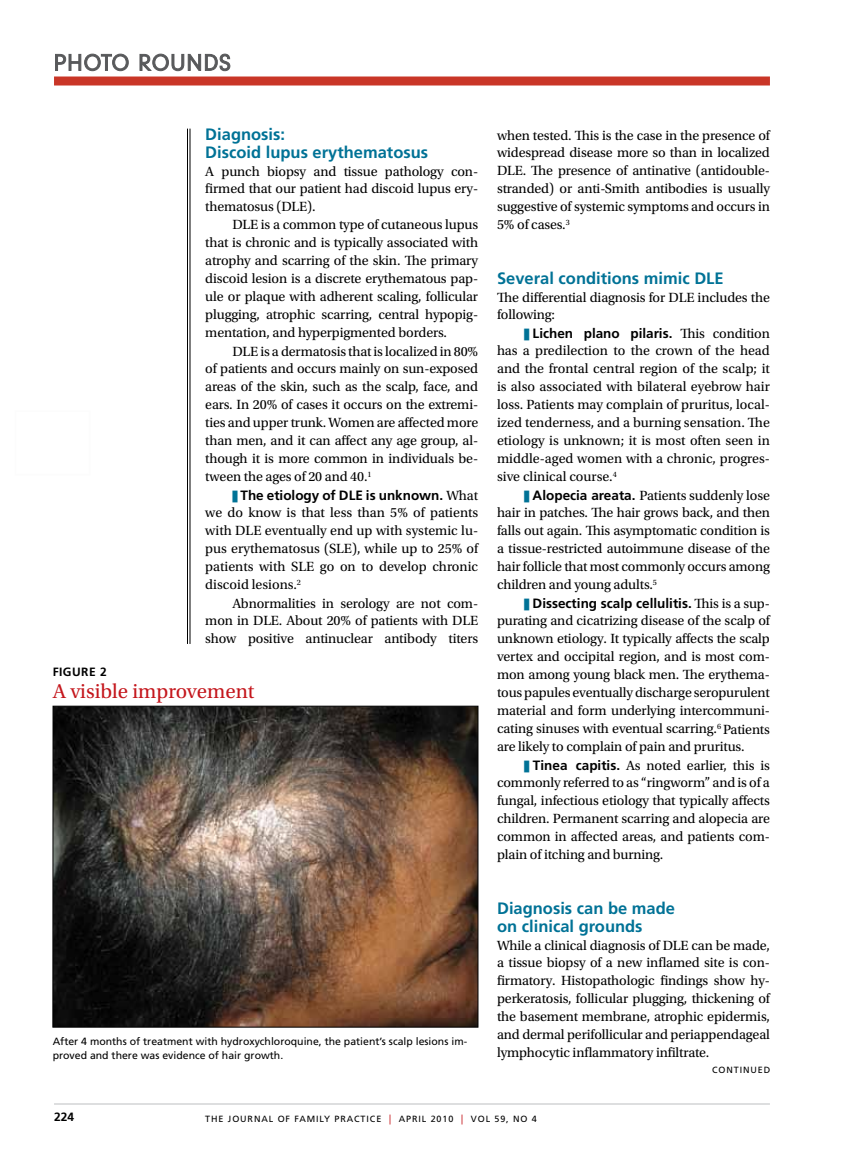
<style>
.page{position:relative;width:851px;height:1161px;background:#fff}
.page>*{position:absolute;margin:0;border:0;box-sizing:border-box;transform-origin:0 0}
.t1{font:21px "Utopia Std";color:#c4161c}
.t2{font:700 16.5px/18px "Frutiger LT Std";color:#007296}
.t3{font:14.1px/18px "Utopia Std";letter-spacing:-.01em;color:#000;text-align:justify}
.t4{font:700 13.5px "Frutiger LT Std";color:#000}
.t5{font:700 12px "Frutiger LT Std";letter-spacing:.02em;color:#000}
.t6{font:10.5px/13.5px "Frutiger LT Std";color:#000}
.t7{font:9px "Frutiger LT Std";letter-spacing:.1em;color:#000}
.s1{font-family:"Utopia Std";font-weight:400;font-size:14.1px}
.s2{font-family:"Frutiger LT Std";font-weight:700;font-size:13.5px}
.s3{font-size:9.9px;color:#c4161c}
</style>
<div class="page">
<div style="left:54px;top:77px;width:716px;height:9px;background:#c93627"></div>
<svg style="left:55px;top:53px;width:74px;height:18px"></svg>
<svg style="left:139px;top:53px;width:92px;height:18px"></svg>
<hr style="left:54px;top:1104px;width:716px;height:1px;background:#bcbec0">
<hr style="left:190px;top:129px;width:1px;height:515px;background:#000">
<hr style="left:187px;top:129px;width:1px;height:515px;background:#000">
<img style="left:55px;top:708px;width:421px;height:317px">
<div style="left:53px;top:706px;width:425px;height:321px;border:1px solid #000"></div>
<p class="t2" style="left:205px;top:125px;width:224px">Diagnosis:<br>Discoid lupus erythematosus</p>
<p class="t3" style="left:205px;top:162px;width:274px">A punch biopsy and tissue pathology con&shy;firmed that our patient had discoid lupus ery&shy;thematosus (DLE).</p>
<p class="t3" style="left:205px;top:216px;width:274px;text-indent:27px">DLE is a common type of cutaneous lupus that is chronic and is typically associated with atrophy and scarring of the skin. The primary discoid lesion is a discrete erythematous pap&shy;ule or plaque with adherent scaling, follicular plugging, atrophic scarring, central hypopig&shy;mentation, and hyperpigmented borders.</p>
<p class="t3" style="left:205px;top:342px;width:274px;text-indent:27px">DLE is a dermatosis that is localized in 80% of patients and occurs mainly on sun-exposed areas of the skin, such as the scalp, face, and ears. In 20% of cases it occurs on the extremi&shy;ties and upper trunk. Women are affected more than men, and it can affect any age group, al&shy;though it is more common in individuals be&shy;tween the ages of 20 and 40.<sup>1</sup></p>
<p class="t4" style="left:240px;top:487px;width:239px">The etiology of DLE is unknown. <span class="s1">What</span></p>
<p class="t3" style="left:205px;top:504px;width:274px">we do know is that less than 5% of patients with DLE eventually end up with systemic lu&shy;pus erythematosus (SLE), while up to 25% of patients with SLE go on to develop chronic discoid lesions.<sup>2</sup></p>
<p class="t3" style="left:205px;top:594px;width:274px;text-indent:27px">Abnormalities in serology are not com&shy;mon in DLE. About 20% of patients with DLE show positive antinuclear antibody titers</p>
<p class="t5" style="left:53px;top:665px;width:15px">Figu</p>
<p class="t5" style="left:81px;top:665px;width:27px">re 2</p>
<h1 class="t1" style="left:53px;top:680px;width:203px">A visible improvement</h1>
<p class="t6" style="left:53px;top:1035px;width:416px">After 4 months of treatment with hydroxychloroquine, the patient’s scalp lesions im&shy;proved and there was evidence of hair growth.</p>
<p class="t3" style="left:497px;top:126px;width:274px">when tested. This is the case in the presence of widespread disease more so than in localized DLE. The presence of antinative (antidouble&shy;stranded) or anti-Smith antibodies is usually suggestive of systemic symptoms and occurs in 5% of cases.<sup>3</sup></p>
<p class="t2" style="left:497px;top:269px;width:226px">Several conditions mimic DLE</p>
<p class="t3" style="left:497px;top:288px;width:274px">The differential diagnosis for DLE includes the following:</p>
<p class="t4" style="left:532px;top:325px;width:239px">Lichen plano pilaris. <span class="s1">This condition</span></p>
<p class="t3" style="left:497px;top:342px;width:274px">has a predilection to the crown of the head and the frontal central region of the scalp; it is also associated with bilateral eyebrow hair loss. Patients may complain of pruritus, local&shy;ized tenderness, and a burning sensation. The etiology is unknown; it is most often seen in middle-aged women with a chronic, progres&shy;sive clinical course.<sup>4</sup></p>
<p class="t3" style="left:497px;top:486px;width:274px;text-indent:36px"><span class="s2">Alopecia areata.</span> Patients suddenly lose hair in patches. The hair grows back, and then falls out again. This asymptomatic condition is a tissue-restricted autoimmune disease of the hair follicle that most commonly occurs among children and young adults.<sup>5</sup></p>
<p class="t4" style="left:532px;top:595px;width:239px">Dissecting scalp cellulitis. <span class="s1">This is a sup-</span></p>
<p class="t3" style="left:497px;top:612px;width:274px">purating and cicatrizing disease of the scalp of unknown etiology. It typically affects the scalp vertex and occipital region, and is most com&shy;mon among young black men. The erythema&shy;tous papules eventually discharge seropurulent material and form underlying intercommuni&shy;cating sinuses with eventual scarring.<sup>6</sup> Patients are likely to complain of pain and pruritus.</p>
<p class="t3" style="left:497px;top:756px;width:274px;text-indent:32px"><span class="s2">T inea capitis.</span> As noted earlier, this is commonly referred to as “ringworm” and is of a fungal, infectious etiology that typically affects children. Permanent scarring and alopecia are common in affected areas, and patients com&shy;plain of itching and burning.</p>
<p class="t2" style="left:497px;top:899px;width:179px">Diagnosis can be made on clinical grounds</p>
<p class="t3" style="left:497px;top:936px;width:274px">While a clinical diagnosis of DLE can be made, a tissue biopsy of a new inflamed site is con&shy;firmatory. Histopathologic findings show hy&shy;perkeratosis, follicular plugging, thickening of the basement membrane, atrophic epidermis, and dermal perifollicular and periappendageal lymphocytic inflammatory infiltrate.</p>
<p class="t7" style="left:712px;top:1064px;width:60px">continued</p>
<p class="t5" style="left:54px;top:1110px;width:22px">224</p>
<p class="t7" style="left:205px;top:1113px;width:137px">The Journal of Family Pra</p>
<p class="t7" style="left:354px;top:1113px;width:184px">ctice <span class="s3">|</span> APRIL 2010 <span class="s3">|</span> Vol 59, N o 4</p>
</div>
